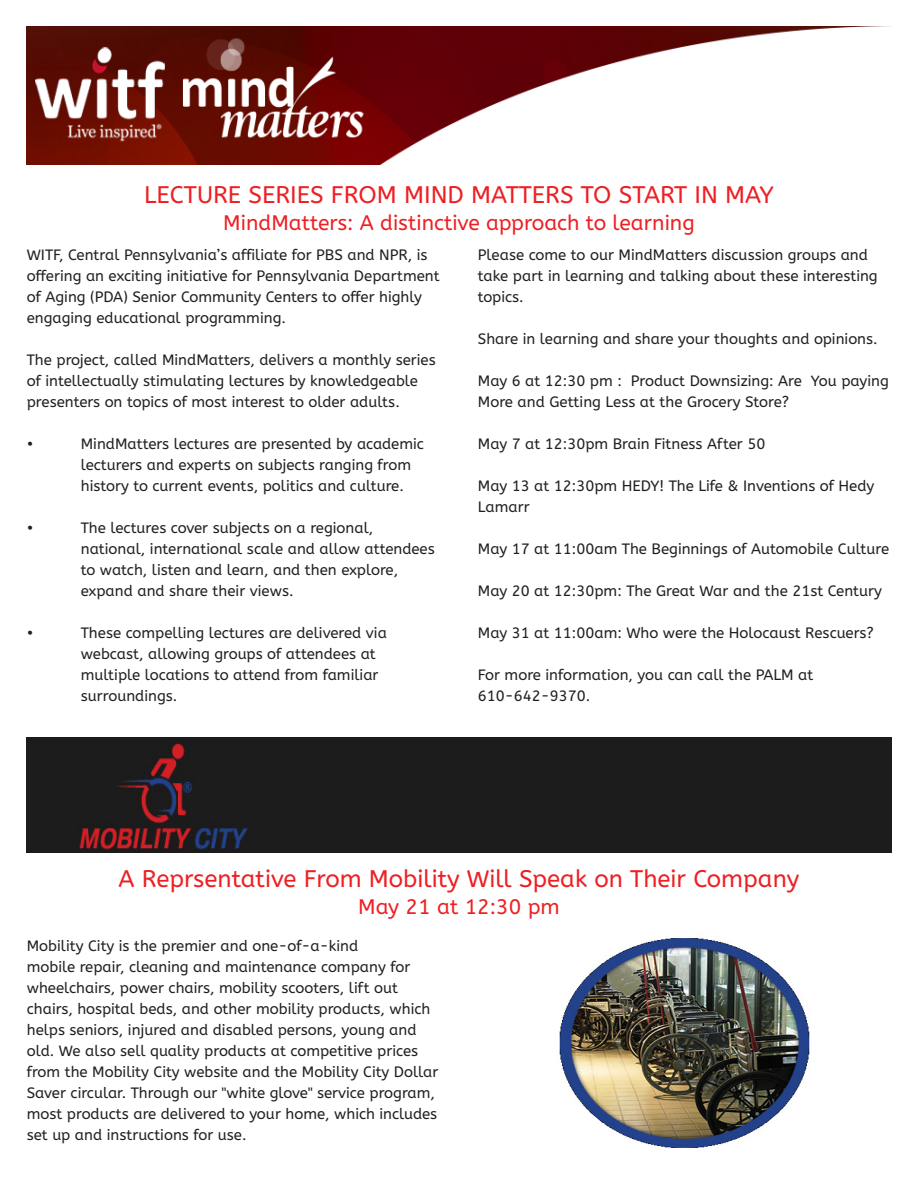
<style>
.page{position:relative;width:918px;height:1188px;background:#fff}
.page>*{position:absolute;margin:0;border:0;box-sizing:border-box;transform-origin:0 0}
.t1{font:24px "A Bee Zee";color:#ed2024}
.t2{font:21px "A Bee Zee";color:#ed2024}
.t3{font:15px/21px "A Bee Zee";color:#231f20}
</style>
<div class="page">
<img style="left:27px;top:27px;width:826px;height:137px">
<div style="left:27px;top:738px;width:864px;height:114px;background:#1c1c1c"></div>
<img style="left:559px;top:938px;width:251px;height:210px">
<p class="t1" style="left:144px;top:181px;width:631px">LECTURE SERIES FROM MIND MATTERS TO START IN MAY</p>
<p class="t2" style="left:223px;top:210px;width:473px">MindMatters A: distinctive approach to learning</p>
<p class="t3" style="left:27px;top:245px;width:414px">WITF, Central Pennsylvania s’ affiliate for PBS and NPR is, offering an exciting initiative for Pennsylvania Department of Aging (PDA) Senior Community Centers to offer highly engaging educational programming.</p>
<p class="t3" style="left:27px;top:350px;width:411px">The project, called MindMatters, delivers a monthly series of intellectually stimulating lectures by knowledgeable presenters on topics of most interest to older adults.</p>
<p class="t3" style="left:81px;top:434px;width:345px">MindMatters lectures are presented by academic</p>
<p class="t3" style="left:27px;top:434px;width:8px">•</p>
<p class="t3" style="left:27px;top:518px;width:8px">•</p>
<p class="t3" style="left:27px;top:623px;width:8px">•</p>
<p class="t3" style="left:81px;top:455px;width:332px">lecturers and experts on subjects ranging from history to current events, politics and culture.</p>
<p class="t3" style="left:81px;top:518px;width:294px">The lectures cover subjects on a regional,</p>
<p class="t3" style="left:81px;top:539px;width:355px">national, international scale and allow attendees to watch, listen and learn, and then explore, expand and share their views.</p>
<p class="t3" style="left:81px;top:623px;width:308px">These compelling lectures are delivered via</p>
<p class="t3" style="left:81px;top:644px;width:297px">webcast, allowing groups of attendees at</p>
<p class="t3" style="left:81px;top:665px;width:299px">multiple locations to attend from familiar surroundings.</p>
<p class="t3" style="left:478px;top:245px;width:401px">Please come to our MindMatters discussion groups and take part in learning and talking about these interesting topics.</p>
<p class="t3" style="left:478px;top:329px;width:401px">Share in learning and share your thoughts and opinions.</p>
<p class="t3" style="left:811px;top:371px;width:79px">You paying</p>
<p class="t3" style="left:631px;top:371px;width:173px">Product Downsizing: Are</p>
<p class="t3" style="left:478px;top:371px;width:313px">May 6 at 12:30 pm :<br>More and Getting Less at the Grocery Store?</p>
<p class="t3" style="left:478px;top:434px;width:289px">May 7 at 12:30pm Brain Fitness After 50</p>
<p class="t3" style="left:478px;top:476px;width:398px">May 13 at 12:30pm HEDY! The Life &amp; Inventions of Hedy<br>Lamarr</p>
<p class="t3" style="left:478px;top:539px;width:413px">May 17 at 11:00am The Beginnings of Automobile Culture</p>
<p class="t3" style="left:478px;top:581px;width:406px">May 20 at 12:30pm: The Great War and the 21st Century</p>
<p class="t3" style="left:478px;top:623px;width:397px">May 31 at 11:00am: Who were the Holocaust Rescuers?</p>
<p class="t3" style="left:478px;top:665px;width:337px">For more information, you can call the PALM at</p>
<p class="t3" style="left:478px;top:686px;width:114px">610-642-9370.</p>
<p class="t1" style="left:118px;top:865px;width:683px">A Reprsentative From Mobility Will Speak on Their Company</p>
<p class="t2" style="left:358px;top:895px;width:203px">May 21 at 12:30 pm</p>
<p class="t3" style="left:27px;top:935px;width:413px">Mobility City is the premier and one-of-a-kind<br>mobile repair, cleaning and maintenance company for wheelchairs, power chairs, mobility scooters, lift out chairs, hospital beds, and other mobility products, which helps seniors, injured and disabled persons, young and old. We also sell quality products at competitive prices from the Mobility City website and the Mobility City Dollar Saver circular. Through our "white glove" service program, most products are delivered to your home, which includes set up and instructions for use.</p>
</div>
